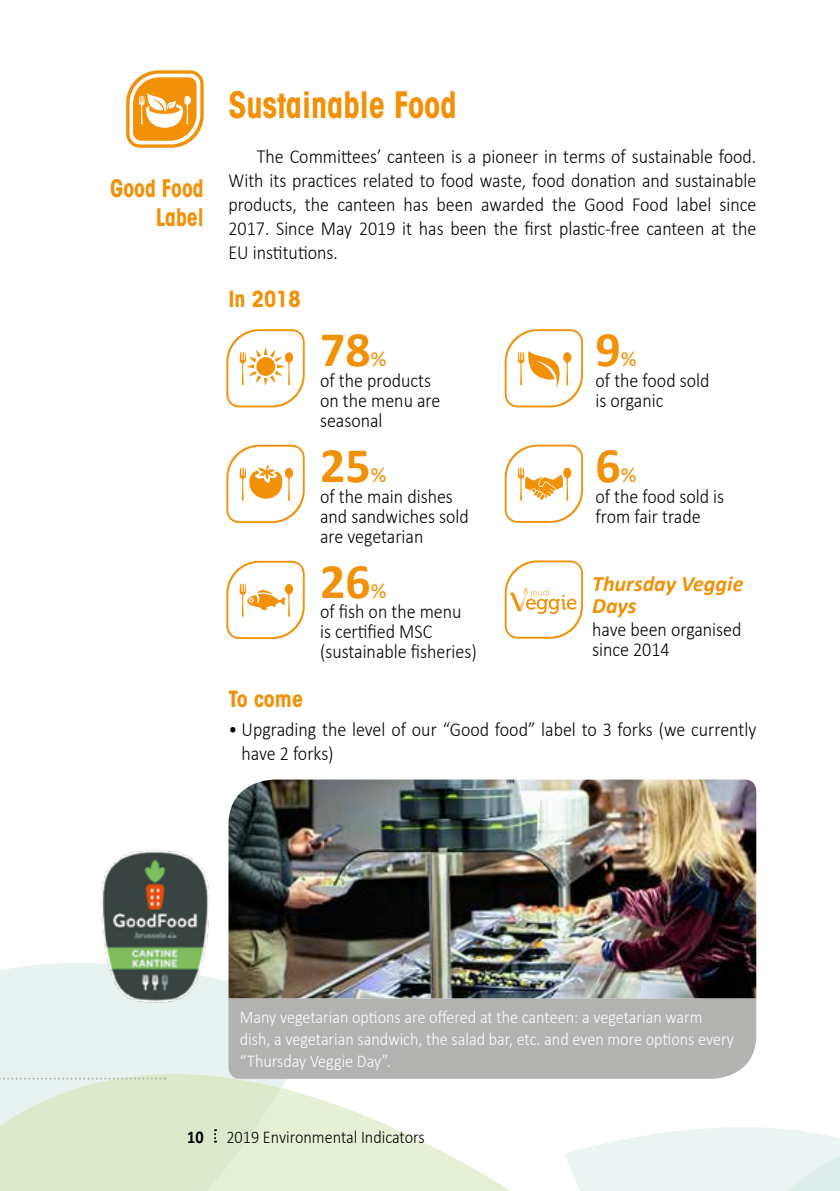
<style>
.page{position:relative;width:840px;height:1191px;background:#fff}
.page>*{position:absolute;margin:0;border:0;box-sizing:border-box;transform-origin:0 0}
.t1{font:700 49.8px "Calibri";color:#f19108}
.t2{font:700 condensed 36px "ITC Avant Garde Std";color:#f19108;scale:.9 1}
.t3{font:700 condensed 24px/28.8px "ITC Avant Garde Std";color:#f19108;text-align:right;scale:.9 1}
.t4{font:italic 700 22px/22px "Calibri";color:#f19108}
.t5{font:700 condensed 22px "ITC Avant Garde Std";color:#f19108}
.t6{font:22px "Calibri";color:#f19108}
.t7{font:300 20px/20px "Calibri";color:#000;scale:.9 1}
.t8{font:300 18px/22px "Calibri";color:#fff;scale:.9 1}
.t9{font:300 18px "Calibri";color:#000;scale:.9 1}
.t10{font:700 18px "Calibri";color:#000;scale:.9 1}
</style>
<div class="page">
<div style="left:0;top:963px;width:228px;height:111px;background:#e7f2f1"></div>
<svg style="left:564px;top:1127px;width:275px;height:64px;background:#ecf5f3"></svg>
<svg style="left:126px;top:70px;width:77px;height:78px"></svg>
<svg style="left:226px;top:329px;width:78px;height:78px"></svg>
<svg style="left:226px;top:561px;width:78px;height:78px"></svg>
<svg style="left:504px;top:444px;width:78px;height:79px"></svg>
<svg style="left:226px;top:445px;width:78px;height:78px"></svg>
<svg style="left:504px;top:329px;width:78px;height:78px"></svg>
<svg style="left:504px;top:560px;width:78px;height:78px"></svg>
<div style="left:228px;top:998px;width:527px;height:80px;background:#b3b3b2"></div>
<img style="left:228px;top:779px;width:527px;height:219px">
<img style="left:62px;top:837px;width:189px;height:182px">
<svg style="left:0;top:1074px;width:535px;height:117px"></svg>
<p class="t3" style="left:110px;top:173px;width:105px">Good Food<br>Label</p>
<h2 class="t2" style="left:228px;top:82px;width:255px">Sustainable Food</h2>
<p class="t7" style="left:228px;top:144px;width:587px;line-height:24px;text-align:justify;text-indent:28px">The Committees’ canteen is a pioneer in terms of sustainable food.<br>With its practices related to food waste, food donation and sustainable products, the canteen has been awarded the Good Food label since 2017. Since May 2019 it has been the first plastic-free canteen at the EU institutions.</p>
<p class="t5" style="left:228px;top:285px;width:74px">In 2018</p>
<h1 class="t1" style="left:320px;top:314px;width:52px">78</h1>
<p class="t6" style="left:370px;top:344px;width:17px">%</p>
<p class="t7" style="left:320px;top:370px;width:135px">of the products on the menu are seasonal</p>
<h1 class="t1" style="left:320px;top:430px;width:52px">25</h1>
<p class="t6" style="left:370px;top:459px;width:17px">%</p>
<p class="t7" style="left:320px;top:485px;width:167px">of the main dishes and sandwiches sold are vegetarian</p>
<h1 class="t1" style="left:320px;top:546px;width:52px">26</h1>
<p class="t6" style="left:370px;top:575px;width:17px">%</p>
<p class="t7" style="left:320px;top:601px;width:176px">of fish on the menu is certified MSC (sustainable fisheries)</p>
<h1 class="t1" style="left:595px;top:314px;width:27px">9</h1>
<p class="t6" style="left:620px;top:344px;width:17px">%</p>
<p class="t7" style="left:595px;top:370px;width:128px">of the food sold is organic</p>
<h1 class="t1" style="left:595px;top:430px;width:27px">6</h1>
<p class="t6" style="left:620px;top:459px;width:17px">%</p>
<p class="t7" style="left:595px;top:485px;width:144px">of the food sold is from fair trade</p>
<p class="t4" style="left:591px;top:572px;width:153px">Thursday Veggie<br>Days</p>
<p class="t7" style="left:591px;top:619px;width:167px">have been organised since 2014</p>
<p class="t5" style="left:228px;top:684px;width:76px">To come</p>
<p class="t7" style="left:241px;top:717px;width:573px;line-height:24px;text-indent:-13px">• Upgrading the level of our “Good food” label to 3 forks (we currently have 2 forks)</p>
<p class="t8" style="left:240px;top:1006px;width:550px">Many vegetarian options are offered at the canteen: a vegetarian warm dish, a vegetarian sandwich, the salad bar, etc. and even more options every “Thursday Veggie Day”.</p>
<p class="t10" style="left:187px;top:1124px;width:20px">10</p>
<p class="t9" style="left:226px;top:1125px;width:222px">2019 Environmental Indicators</p>
</div>
